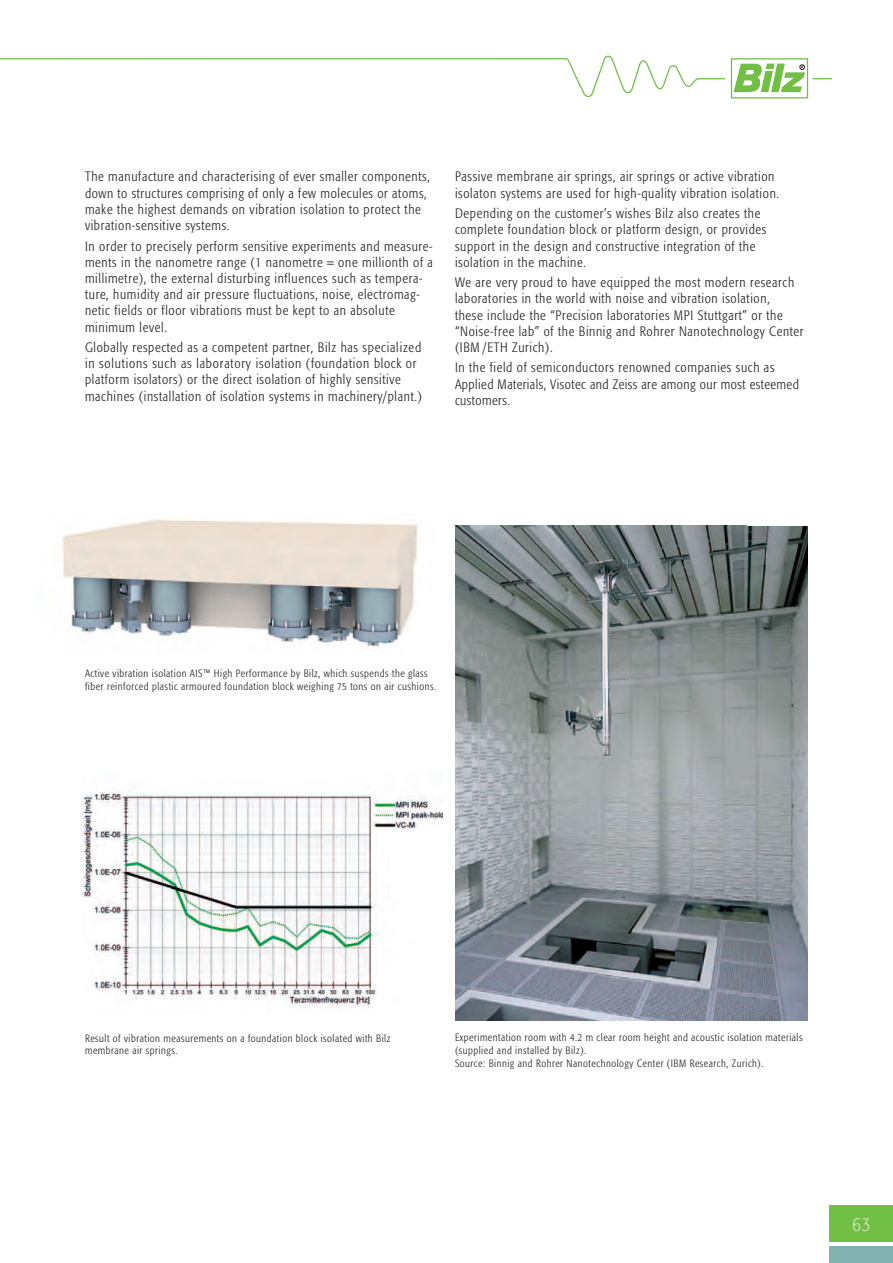
<style>
.page{position:relative;width:893px;height:1263px;background:#fff}
.page>*{position:absolute;margin:0;border:0;box-sizing:border-box;transform-origin:0 0}
.t1{font:300 19.65px "Formata Condensed";color:#d2e7c0}
.t2{font:300 13.5px/16.2px "Formata Condensed";letter-spacing:.05em;color:#231f20}
.t3{font:300 10.5px/12.6px "Formata Condensed";letter-spacing:.05em;color:#231f20}
</style>
<div class="page">
<div style="left:829px;top:1204px;width:64px;height:37px;background:#71bf44"></div>
<div style="left:829px;top:1246px;width:64px;height:17px;background:#82b3b0"></div>
<div style="left:731px;top:58px;width:77px;height:40px;border:1px solid #71bf44"></div>
<svg style="left:0;top:56px;width:725px;height:42px"></svg>
<svg style="left:813px;top:78px;width:19px;height:1px"></svg>
<svg style="left:733px;top:64px;width:72px;height:28px"></svg>
<img style="left:83px;top:790px;width:360px;height:219px">
<img style="left:456px;top:525px;width:352px;height:495px">
<img style="left:62px;top:519px;width:356px;height:128px">
<p class="t2" style="left:85px;top:170px;width:346px">The manufacture and characterising of ever smaller components, down to structures comprising of only a few molecules or atoms, make the highest demands on vibration isolation to protect the vibration-sensitive systems.</p>
<p class="t2" style="left:85px;top:239px;width:349px">In order to precisely perform sensitive experiments and measure&shy;ments in the nanometre range (1 nanometre = one millionth of a millimetre), the external disturbing influences such as tempera&shy;ture, humidity and air pressure fluctuations, noise, electromag&shy;netic fields or floor vibrations must be kept to an absolute minimum level.</p>
<p class="t2" style="left:85px;top:340px;width:338px">Globally respected as a competent partner, Bilz has specialized in solutions such as laboratory isolation (foundation block or platform isolators) or the direct isolation of highly sensitive machines (installation of isolation systems in machinery/plant.)</p>
<p class="t2" style="left:455px;top:170px;width:326px">Passive membrane air springs, air springs or active vibration isolaton systems are used for high-quality vibration isolation.</p>
<p class="t2" style="left:455px;top:206px;width:313px">Depending on the customer’s wishes Bilz also creates the complete foundation block or platform design, or provides support in the design and constructive integration of the isolation in the machine.</p>
<p class="t2" style="left:455px;top:275px;width:350px">We are very proud to have equipped the most modern research laboratories in the world with noise and vibration isolation,<br>these include the “Precision laboratories MPI Stuttgart” or the “Noise-free lab” of the Binnig and Rohrer Nanotechnology Center (IBM /ETH Zurich).</p>
<p class="t2" style="left:455px;top:361px;width:345px">In the field of semiconductors renowned companies such as<br>Applied Materials, Visotec and Zeiss are among our most esteemed customers.</p>
<p class="t3" style="left:85px;top:668px;width:352px">Active vibration isolation AIS™ High Performance by Bilz, which suspends the glass fiber reinforced plastic armoured foundation block weighing 75 tons on air cushions.</p>
<p class="t3" style="left:85px;top:1032px;width:307px">Result of vibration measurements on a foundation block isolated with Bilz membrane air springs.</p>
<p class="t3" style="left:455px;top:1032px;width:349px">Experimentation room with 4.2 m clear room height and acoustic isolation materials (supplied and installed by Bilz).<br>Source: Binnig and Rohrer Nanotechnology Center (IBM Research, Zurich).</p>
<p class="t1" style="left:852px;top:1216px;width:20px">63</p>
</div>
